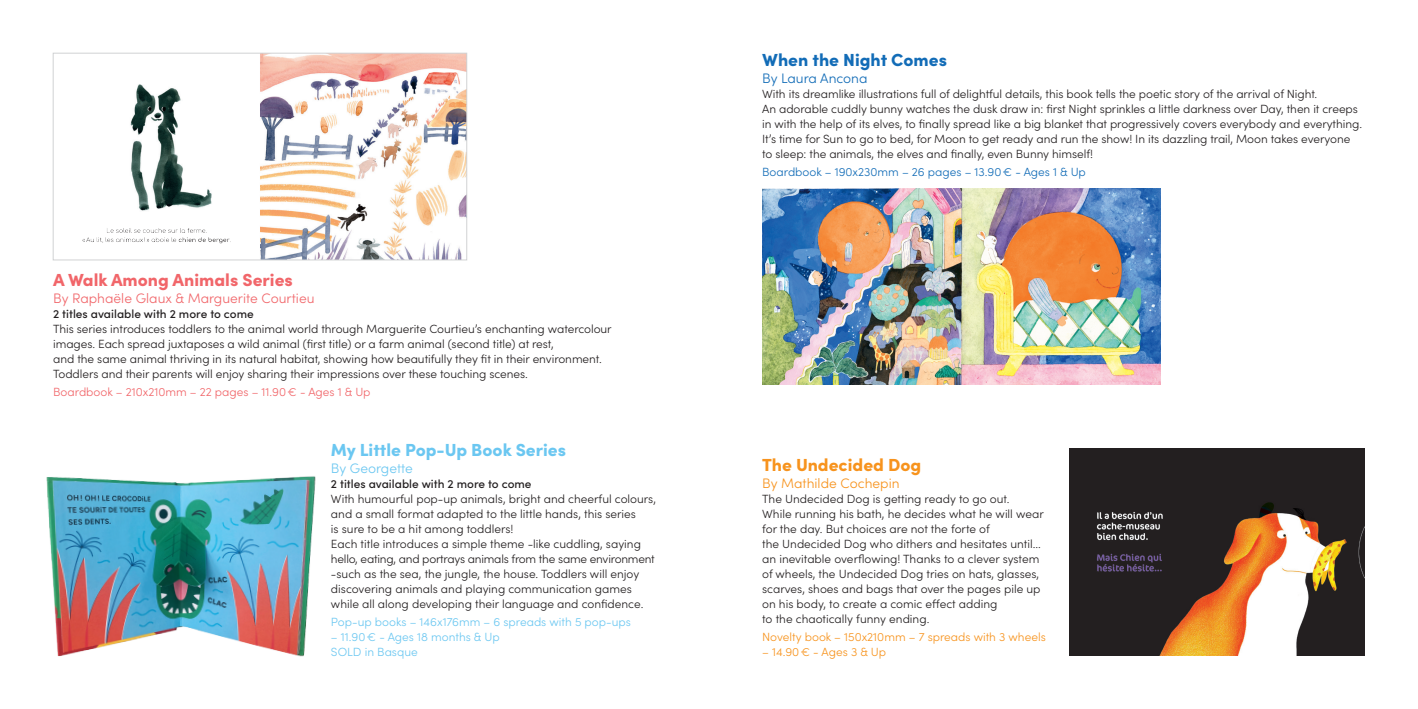
<style>
.page{position:relative;width:1418px;height:709px;background:#fff}
.page>*{position:absolute;margin:0;border:0;box-sizing:border-box;transform-origin:0 0}
.t1{font:900 17.5px "Sofia Pro";color:#6bc7f1}
.t2{font:900 17.5px "Sofia Pro";color:#f1666a}
.t3{font:900 17.5px "Sofia Pro";color:#126cb7}
.t4{font:900 17.5px "Sofia Pro";color:#f7931d}
.t5{font:300 13.75px "Sofia Pro";color:#f1666a}
.t6{font:300 13.75px "Sofia Pro";color:#f7931d}
.t7{font:300 13.75px "Sofia Pro";color:#126cb7}
.t8{font:300 13.75px "Sofia Pro";color:#6bc7f1}
.t9{font:300 11.88px/15px "Sofia Pro";letter-spacing:-.005em;color:#231f20}
.t10{font:300 11.88px "Sofia Pro";color:#6bc7f1}
.t11{font:500 11.88px "Sofia Pro";color:#231f20}
.t12{font:300 11.88px "Sofia Pro";color:#f7931d}
.t13{font:300 11.88px "Sofia Pro";color:#126cb7}
.t14{font:300 11.88px "Sofia Pro";color:#f1666a}
</style>
<div class="page">
<img style="left:82px;top:55px;width:383px;height:203px">
<div style="left:53px;top:53px;width:414px;height:207px;border:1px solid #d1d2d4"></div>
<img style="left:46px;top:476px;width:270px;height:181px">
<img style="left:762px;top:189px;width:398px;height:195px">
<img style="left:1069px;top:449px;width:295px;height:207px">
<p class="t2" style="left:53px;top:266px;width:241px">A Walk Among Animals Series</p>
<p class="t5" style="left:53px;top:288px;width:263px">By Raphaële Glaux &amp; Marguerite Courtieu</p>
<p class="t11" style="left:53px;top:305px;width:202px">2 titles available with 2 more to come</p>
<p class="t9" style="left:53px;top:321px;width:560px">This series introduces toddlers to the animal world through Marguerite Courtieu’s enchanting watercolour images. Each spread juxtaposes a wild animal (first title) or a farm animal (second title) at rest,</p>
<p class="t9" style="left:53px;top:351px;width:550px">and the same animal thriving in its natural habitat, showing how beautifully they fit in their environment.</p>
<p class="t9" style="left:53px;top:366px;width:476px">Toddlers and their parents will enjoy sharing their impressions over these touching scenes.</p>
<p class="t14" style="left:53px;top:383px;width:319px">Boardbook – 210x210mm – 22 pages – 11.90€ - Ages 1 &amp; Up</p>
<p class="t1" style="left:331px;top:436px;width:237px">My Little Pop-Up Book Series</p>
<p class="t8" style="left:331px;top:458px;width:83px">By Georgette</p>
<p class="t11" style="left:331px;top:475px;width:202px">2 titles available with 2 more to come</p>
<p class="t9" style="left:331px;top:491px;width:326px">With humourful pop-up animals, bright and cheerful colours, and a small format adapted to the little hands, this series</p>
<p class="t9" style="left:331px;top:521px;width:184px">is sure to be a hit among toddlers!</p>
<p class="t9" style="left:331px;top:536px;width:325px">Each title introduces a simple theme -like cuddling, saying hello, eating, and portrays animals from the same environment -such as the sea, the jungle, the house. Toddlers will enjoy discovering animals and playing communication games while all along developing their language and confidence.</p>
<p class="t10" style="left:331px;top:613px;width:301px">Pop-up books – 146x176mm – 6 spreads with 5 pop-ups</p>
<p class="t10" style="left:331px;top:628px;width:170px">– 11.90€ - Ages 18 months &amp; Up</p>
<p class="t10" style="left:331px;top:643px;width:88px">SOLD in Basque</p>
<p class="t3" style="left:762px;top:46px;width:186px">When the Night Comes</p>
<p class="t7" style="left:762px;top:68px;width:107px">By Laura Ancona</p>
<p class="t9" style="left:762px;top:86px;width:556px">With its dreamlike illustrations full of delightful details, this book tells the poetic story of the arrival of Night.</p>
<p class="t9" style="left:762px;top:101px;width:601px">An adorable cuddly bunny watches the dusk draw in: first Night sprinkles a little darkness over Day, then it creeps in with the help of its elves, to finally spread like a big blanket that progressively covers everybody and everything.<br>It’s time for Sun to go to bed, for Moon to get ready and run the show! In its dazzling trail, Moon takes everyone to sleep: the animals, the elves and finally, even Bunny himself!</p>
<p class="t13" style="left:762px;top:163px;width:325px">Boardbook – 190x230mm – 26 pages – 13.90€ - Ages 1 &amp; Up</p>
<p class="t4" style="left:762px;top:451px;width:161px">The Undecided Dog</p>
<p class="t6" style="left:762px;top:473px;width:139px">By Mathilde Cochepin</p>
<p class="t9" style="left:762px;top:491px;width:249px">The Undecided Dog is getting ready to go out.</p>
<p class="t9" style="left:762px;top:506px;width:283px">While running his bath, he decides what he will wear</p>
<p class="t9" style="left:762px;top:521px;width:229px">for the day. But choices are not the forte of</p>
<p class="t9" style="left:762px;top:536px;width:280px">the Undecided Dog who dithers and hesitates until...</p>
<p class="t9" style="left:762px;top:551px;width:280px;text-align:justify">an inevitable overflowing! Thanks to a clever system of wheels, the Undecided Dog tries on hats, glasses, scarves, shoes and bags that over the pages pile up</p>
<p class="t9" style="left:762px;top:596px;width:237px">on his body, to create a comic effect adding</p>
<p class="t9" style="left:762px;top:611px;width:169px">to the chaotically funny ending.</p>
<p class="t12" style="left:762px;top:628px;width:285px">Novelty book – 150x210mm – 7 spreads with 3 wheels</p>
<p class="t12" style="left:762px;top:643px;width:125px">– 14.90€ - Ages 3 &amp; Up</p>
</div>
